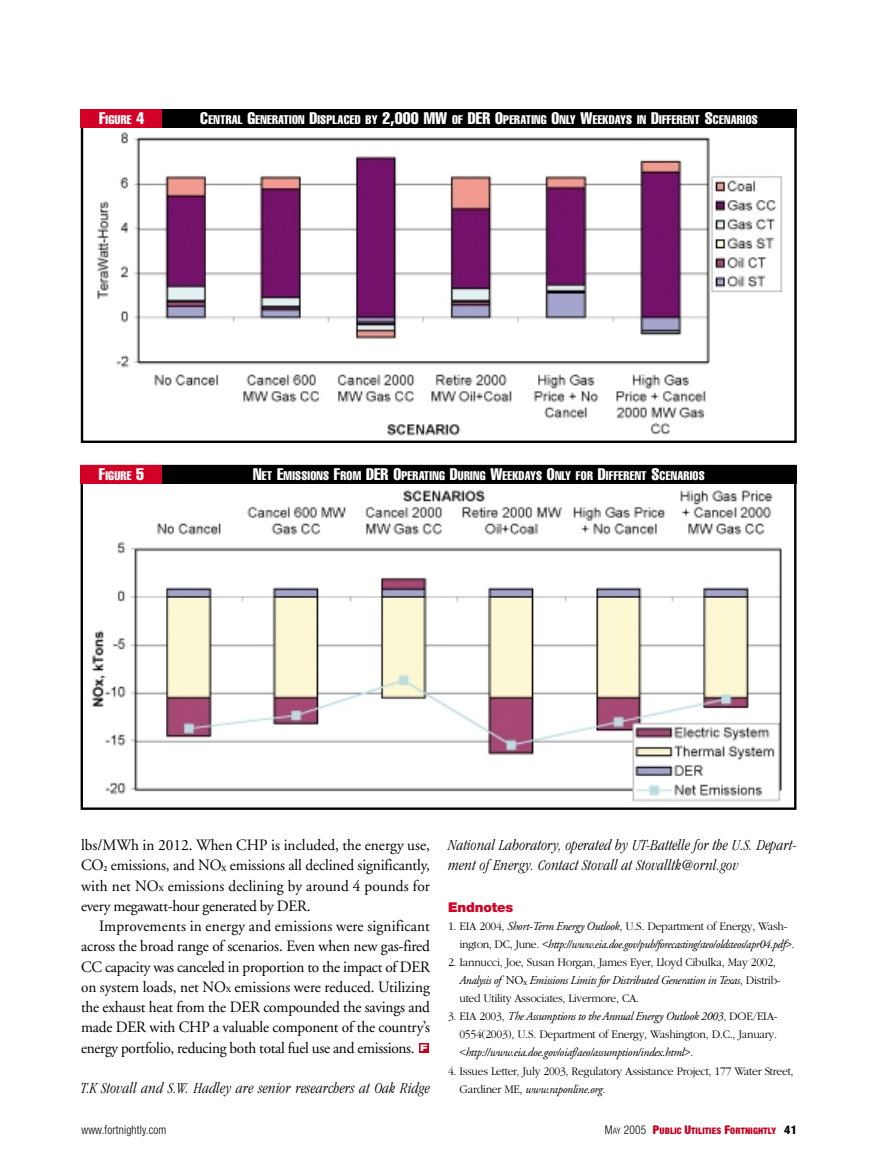
<style>
.page{position:relative;width:878px;height:1175px;background:#fff}
.page>*{position:absolute;margin:0;border:0;box-sizing:border-box;transform-origin:0 0}
.t1{font:extra-condensed 16.5px "Helvetica";letter-spacing:.015em;color:#fff}
.t2{font:15.75px/20.2px "Adobe Garamond";letter-spacing:-.02em;color:#000;text-align:justify}
.t3{font:italic 300 condensed 15.75px/20.2px "Garamond";letter-spacing:.015em;color:#000}
.t4{font:900 13.5px "Helvetica Neue";letter-spacing:-.005em;color:#d20026}
.t5{font:extra-condensed 12.3px "Helvetica";letter-spacing:.02em;color:#fff}
.t6{font:italic 12px/18px "Adobe Garamond";letter-spacing:-.035em;color:#000}
.t7{font:300 12px/18px "Garamond";letter-spacing:-.025em;color:#000}
.t8{font:300 condensed 12px "Helvetica Neue";letter-spacing:.015em;color:#000;scale:.95 1}
.t9{font:900 condensed 9px "Helvetica Neue";letter-spacing:.02em;color:#c3001e}
.t10{font:900 expanded 9px "Helvetica Neue";color:#fff}
.s1{font-size:16.5px}
.s2{font-size:12.3px}
.s3{font-weight:600;font-size:7.8px}
.s4{font-family:"Garamond";font-weight:300;font-style:normal}
.s5{font-family:"Adobe Garamond";font-weight:400;font-style:italic}
.s6{font-family:"Adobe Garamond";font-weight:400}
.s7{font-family:"Adobe Garamond";font-weight:600;font-size:6px}
.s8{font-weight:300;font-size:12px;color:#000}
.s9{font-weight:300;color:#000}
.s10{font-size:12px}
.s11{font-weight:800;font-size:12px;color:#000}
</style>
<div class="page">
<img style="left:97px;top:132px;width:686px;height:304px">
<div style="left:81px;top:109px;width:715px;height:19px;background:#000"></div>
<div style="left:81px;top:109px;width:81px;height:19px;background:#d20026"></div>
<img style="left:92px;top:490px;width:690px;height:312px">
<div style="left:81px;top:465px;width:715px;height:19px;background:#000"></div>
<div style="left:81px;top:465px;width:81px;height:19px;background:#d20026"></div>
<div style="left:419px;top:1042px;width:9px;height:10px;background:#c3001e"></div>
<p class="t5" style="left:99px;top:115px;width:47px"><span class="s1">F</span>IGURE <span class="s1">4</span></p>
<p class="t5" style="left:200px;top:115px;width:179px"><span class="s1">C</span>ENTRAL <span class="s1">G</span>ENERATION ISPLACED BY</p>
<p class="t1" style="left:309px;top:112px;width:9px">D</p>
<p class="t1" style="left:382px;top:112px;width:122px">2,000 MW <span class="s2">OF</span> DER O</p>
<p class="t1" style="left:551px;top:112px;width:9px">O</p>
<p class="t1" style="left:580px;top:112px;width:13px">W</p>
<p class="t5" style="left:592px;top:115px;width:167px">EEKDAYS IN <span class="s1">D</span>IFFERENT <span class="s1">S</span>CENARIOS</p>
<p class="t5" style="left:503px;top:115px;width:74px">PERATING NLY</p>
<p class="t5" style="left:99px;top:471px;width:47px"><span class="s1">F</span>IGURE <span class="s1">5</span></p>
<p class="t5" style="left:253px;top:471px;width:453px"><span class="s1">N</span>ET <span class="s1">E</span>MISSIONS <span class="s1">F</span>ROM <span class="s1">DER O</span>PERATING <span class="s1">D</span>URING <span class="s1">W</span>EEKDAYS NLY FOR <span class="s1">D</span>IFFERENT <span class="s1">S</span>CENARIOS</p>
<p class="t1" style="left:547px;top:468px;width:9px">O</p>
<p class="t2" style="left:81px;top:836px;width:350px">lbs/MWh in 2012. When CHP is included, the energy use, CO<span class="s3">2</span> emissions, and NO<span class="s3">X</span> emissions all declined significantly, with net NO<span class="s3">X</span> emissions declining by around 4 pounds for every megawatt-hour generated by DER.</p>
<p class="t2" style="left:81px;top:917px;width:350px;text-indent:18px">Improvements in energy and emissions were significant across the broad range of scenarios. Even when new gas-fired CC capacity was canceled in proportion to the impact of DER on system loads, net NO<span class="s3">X</span> emissions were reduced. Utilizing the exhaust heat from the DER compounded the savings and made DER with CHP a valuable component of the country’s energy portfolio, reducing both total fuel use and emissions.</p>
<p class="t10" style="left:420px;top:1044px;width:9px">F</p>
<h1 class="t3" style="left:81px;top:1079px;width:350px">T.K Stovall and S.W. Hadley are senior researchers at Oak Ridge</h1>
<p class="t8" style="left:81px;top:1125px;width:91px">www.fortnightly.com</p>
<p class="t3" style="left:448px;top:836px;width:350px">National Laboratory, operated by UT-Battelle for the U.S. Depart&shy;ment of Energy. Contact Stovall at Stovalltk@ornl.gov</p>
<p class="t4" style="left:448px;top:902px;width:67px">Endnotes</p>
<p class="t6" style="left:459px;top:918px;width:336px;text-indent:-11px"><span class="s4">1. EIA 2004,</span> Short-Term Energy Outlook<span class="s4">, U.S. Department of Energy, Wash&shy;ington, DC, June. &lt;</span>http://www.eia.doe.gov/pub/forecasting/steo/oldsteos/apr04.pdf<span class="s4">&gt;.</span></p>
<p class="t7" style="left:459px;top:954px;width:323px;text-indent:-11px">2. Iannucci, Joe, Susan Horgan, James Eyer, Lloyd Cibulka, May 2002,<br><span class="s5">Analysis of</span> <span class="s6">NO</span><span class="s7">X</span> <span class="s5">Emissions Limits for Distributed Generation in Texas</span>, Distrib&shy;uted Utility Associates, Livermore, CA.</p>
<p class="t6" style="left:459px;top:1008px;width:319px;text-align:justify;text-indent:-11px"><span class="s4">3. EIA 2003,</span> The Assumptions to the Annual Energy Outlook 2003<span class="s4">, DOE/EIA-0554(2003), U.S. Department of Energy, Washington, D.C., January. &lt;</span>http://www.eia.doe.gov/oiaf/aeo/assumption/index.html<span class="s4">&gt;.</span></p>
<p class="t7" style="left:459px;top:1062px;width:336px;text-indent:-11px">4. Issues Letter, July 2003, Regulatory Assistance Project, 177 Water Street,<br>Gardiner ME, <span class="s5">www.raponline.org</span>.</p>
<p class="t9" style="left:605px;top:1127px;width:193px"><span class="s8">M</span><span class="s9">AY</span> <span class="s8">2005</span> <span class="s10">P</span>UBLIC <span class="s10">U</span>TILITIES <span class="s10">F</span>ORTNIGHTLY <span class="s11">41</span></p>
</div>
